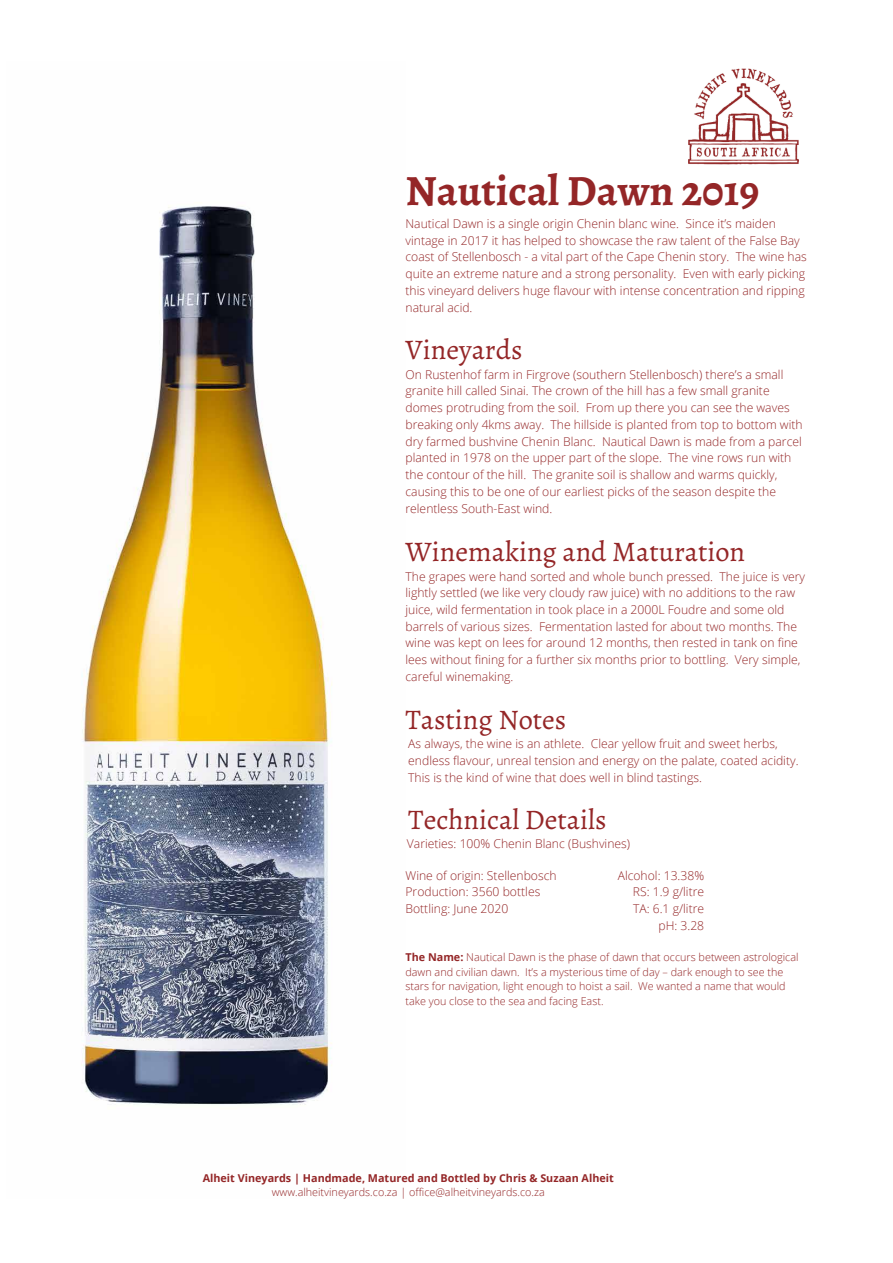
<style>
.page{position:relative;width:893px;height:1263px;background:#fff}
.page>*{position:absolute;margin:0;border:0;box-sizing:border-box;transform-origin:0 0}
.t1{font:700 43.2px "Alegreya";color:#942627}
.t2{font:28.35px "Alegreya";color:#942627}
.t3{font:300 12.15px/16.6px "Open Sans";color:#942627}
.t4{font:300 10.8px/14.7px "Open Sans";color:#942627}
.t5{font:700 10.8px "Open Sans";color:#942627}
.s1{font-weight:700}
</style>
<div class="page">
<img style="left:81px;top:206px;width:251px;height:899px">
<img style="left:688px;top:68px;width:111px;height:97px">
<h1 class="t1" style="left:405px;top:160px;width:355px">Nautical Dawn 2019</h1>
<p class="t3" style="left:405px;top:215px;width:403px">Nautical Dawn is a single origin Chenin blanc wine. Since it’s maiden vintage in 2017 it has helped to showcase the raw talent of the False Bay coast of Stellenbosch - a vital part of the Cape Chenin story. The wine has quite an extreme nature and a strong personality. Even with early picking this vineyard delivers huge flavour with intense concentration and ripping natural acid.</p>
<h2 class="t2" style="left:405px;top:332px;width:118px">Vineyards</h2>
<p class="t3" style="left:405px;top:366px;width:399px">On Rustenhof farm in Firgrove (southern Stellenbosch) there’s a small granite hill called Sinai. The crown of the hill has a few small granite domes protruding from the soil. From up there you can see the waves breaking only 4kms away. The hillside is planted from top to bottom with dry farmed bushvine Chenin Blanc. Nautical Dawn is made from a parcel planted in 1978 on the upper part of the slope. The vine rows run with the contour of the hill. The granite soil is shallow and warms quickly, causing this to be one of our earliest picks of the season despite the relentless South-East wind.</p>
<h2 class="t2" style="left:405px;top:534px;width:341px">Winemaking and Maturation</h2>
<p class="t3" style="left:405px;top:567px;width:401px">The grapes were hand sorted and whole bunch pressed. The juice is very lightly settled (we like very cloudy raw juice) with no additions to the raw juice, wild fermentation in took place in a 2000L Foudre and some old barrels of various sizes. Fermentation lasted for about two months. The wine was kept on lees for around 12 months, then rested in tank on fine lees without fining for a further six months prior to bottling. Very simple, careful winemaking.</p>
<h2 class="t2" style="left:405px;top:702px;width:162px">Tasting Notes</h2>
<p class="t3" style="left:408px;top:735px;width:392px">As always, the wine is an athlete. Clear yellow fruit and sweet herbs, endless flavour, unreal tension and energy on the palate, coated acidity.<br>This is the kind of wine that does well in blind tastings.</p>
<h2 class="t2" style="left:408px;top:801px;width:200px">Technical Details</h2>
<p class="t3" style="left:407px;top:835px;width:225px">Varieties: 100% Chenin Blanc (Bushvines)</p>
<p class="t3" style="left:405px;top:866px;width:153px">Wine of origin: Stellenbosch<br>Production: 3560 bottles<br>Bottling: June 2020</p>
<p class="t4" style="left:405px;top:949px;width:395px"><span class="s1">The Name:</span> Nautical Dawn is the phase of dawn that occurs between astrological dawn and civilian dawn. It’s a mysterious time of day – dark enough to see the stars for navigation, light enough to hoist a sail. We wanted a name that would take you close to the sea and facing East.</p>
<p class="t3" style="left:618px;top:866px;width:88px;text-align:right">Alcohol: 13.38%<br>RS: 1.9 g/litre<br>TA: 6.1 g/litre pH: 3.28</p>
<p class="t5" style="left:203px;top:1170px;width:413px">Alheit Vineyards | Handmade, Matured and Bottled by Chris &amp; Suzaan Alheit</p>
<p class="t4" style="left:272px;top:1185px;width:275px">www.alheitvineyards.co.za | office@alheitvineyards.co.za</p>
</div>
